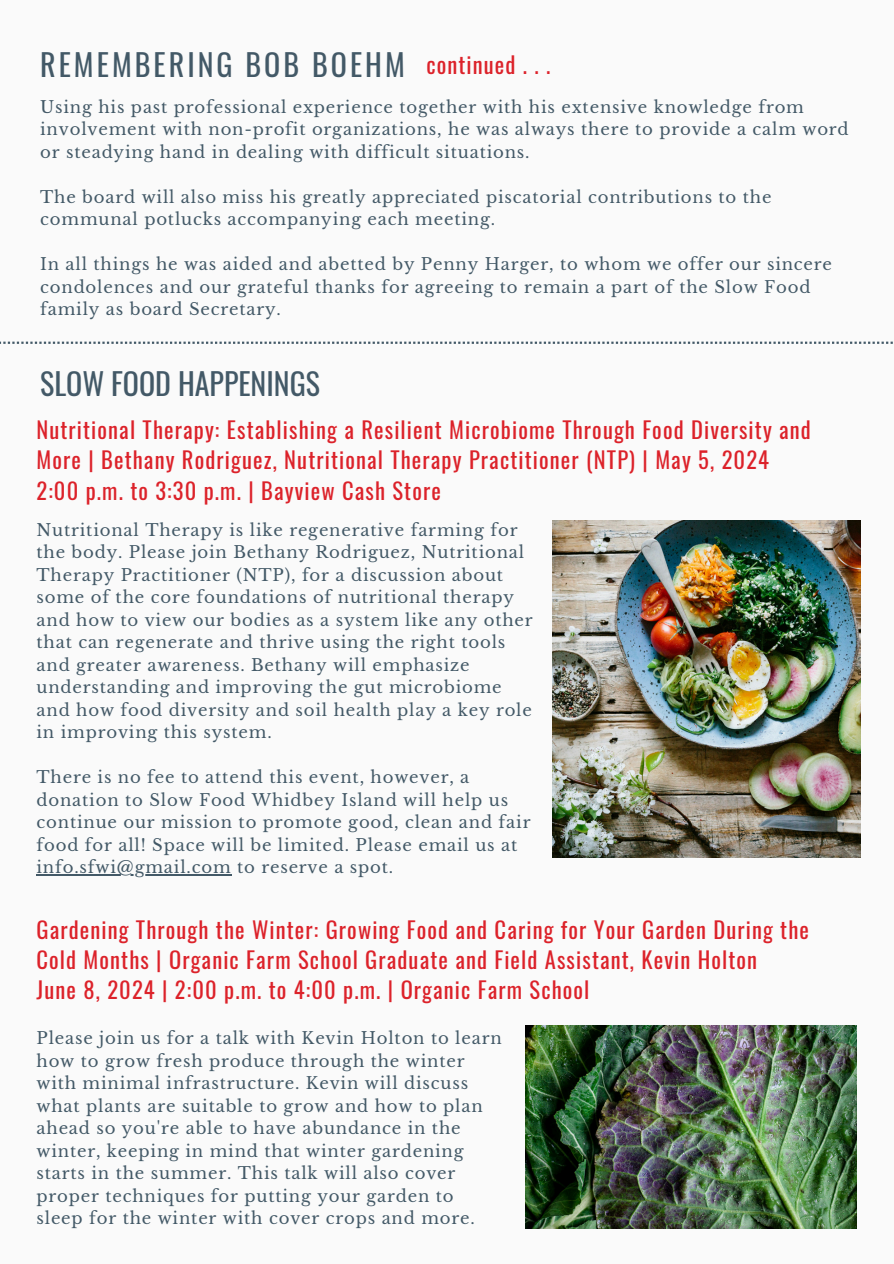
<style>
.page{position:relative;width:894px;height:1264px;background:#fff}
.page>*{position:absolute;margin:0;border:0;box-sizing:border-box;transform-origin:0 0}
.t1{font:30px "Oswald";letter-spacing:.1em;color:#435967}
.t2{font:30px "Oswald";color:#435967}
.t3{font:22.5px/30.3px "Oswald";letter-spacing:.05em;color:#dc222a}
.t4{font:16.5px/22.5px "Libre Baskerville";letter-spacing:.05em;color:#435967}
</style>
<div class="page">
<div style="left:0;top:0;width:893px;height:1263px;background:#fafafa"></div>
<svg style="left:0;top:341px;width:893px;height:3px"></svg>
<img style="left:552px;top:520px;width:308px;height:337px">
<hr style="left:36px;top:874px;width:195px;height:1px;background:#435967">
<img style="left:525px;top:1025px;width:331px;height:203px">
<p class="t1" style="left:40px;top:41px;width:366px">REMEMBERING BOB BOEHM</p>
<h2 class="t3" style="left:426px;top:48px;width:126px">continued . . .</h2>
<h1 class="t4" style="left:40px;top:96px;width:809px">Using his past professional experience together with his extensive knowledge from involvement with non-profit organizations, he was always there to provide a calm word or steadying hand in dealing with difficult situations.</h1>
<h2 class="t4" style="left:40px;top:186px;width:732px">The board will also miss his greatly appreciated piscatorial contributions to the communal potlucks accompanying each meeting.</h2>
<p class="t4" style="left:40px;top:253px;width:793px">In all things he was aided and abetted by Penny Harger, to whom we offer our sincere condolences and our grateful thanks for agreeing to remain a part of the Slow Food family as board Secretary.</p>
<h1 class="t2" style="left:40px;top:360px;width:281px">SLOW FOOD HAPPENINGS</h1>
<h2 class="t3" style="left:36px;top:413px;width:775px">Nutritional Therapy: Establishing a Resilient Microbiome Through Food Diversity and<br>More | Bethany Rodriguez, Nutritional Therapy Practitioner (NTP) | May 5, 2024<br>2:00 p.m. to 3:30 p.m. | Bayview Cash Store</h2>
<p class="t4" style="left:36px;top:518px;width:497px">Nutritional Therapy is like regenerative farming for the body. Please join Bethany Rodriguez, Nutritional Therapy Practitioner (NTP), for a discussion about some of the core foundations of nutritional therapy and how to view our bodies as a system like any other that can regenerate and thrive using the right tools and greater awareness. Bethany will emphasize understanding and improving the gut microbiome and how food diversity and soil health play a key role in improving this system.</p>
<p class="t4" style="left:36px;top:766px;width:495px">There is no fee to attend this event, however, a donation to Slow Food Whidbey Island will help us continue our mission to promote good, clean and fair food for all! Space will be limited. Please email us at</p>
<p class="t4" style="left:36px;top:856px;width:358px">info.sfwi@gmail.com to reserve a spot.</p>
<p class="t3" style="left:36px;top:913px;width:773px">Gardening Through the Winter: Growing Food and Caring for Your Garden During the<br>Cold Months | Organic Farm School Graduate and Field Assistant, Kevin Holton<br>June 8, 2024 | 2:00 p.m. to 4:00 p.m. | Organic Farm School</p>
<p class="t4" style="left:36px;top:1027px;width:466px">Please join us for a talk with Kevin Holton to learn how to grow fresh produce through the winter with minimal infrastructure. Kevin will discuss what plants are suitable to grow and how to plan ahead so you're able to have abundance in the winter, keeping in mind that winter gardening starts in the summer. This talk will also cover proper techniques for putting your garden to sleep for the winter with cover crops and more.</p>
</div>
